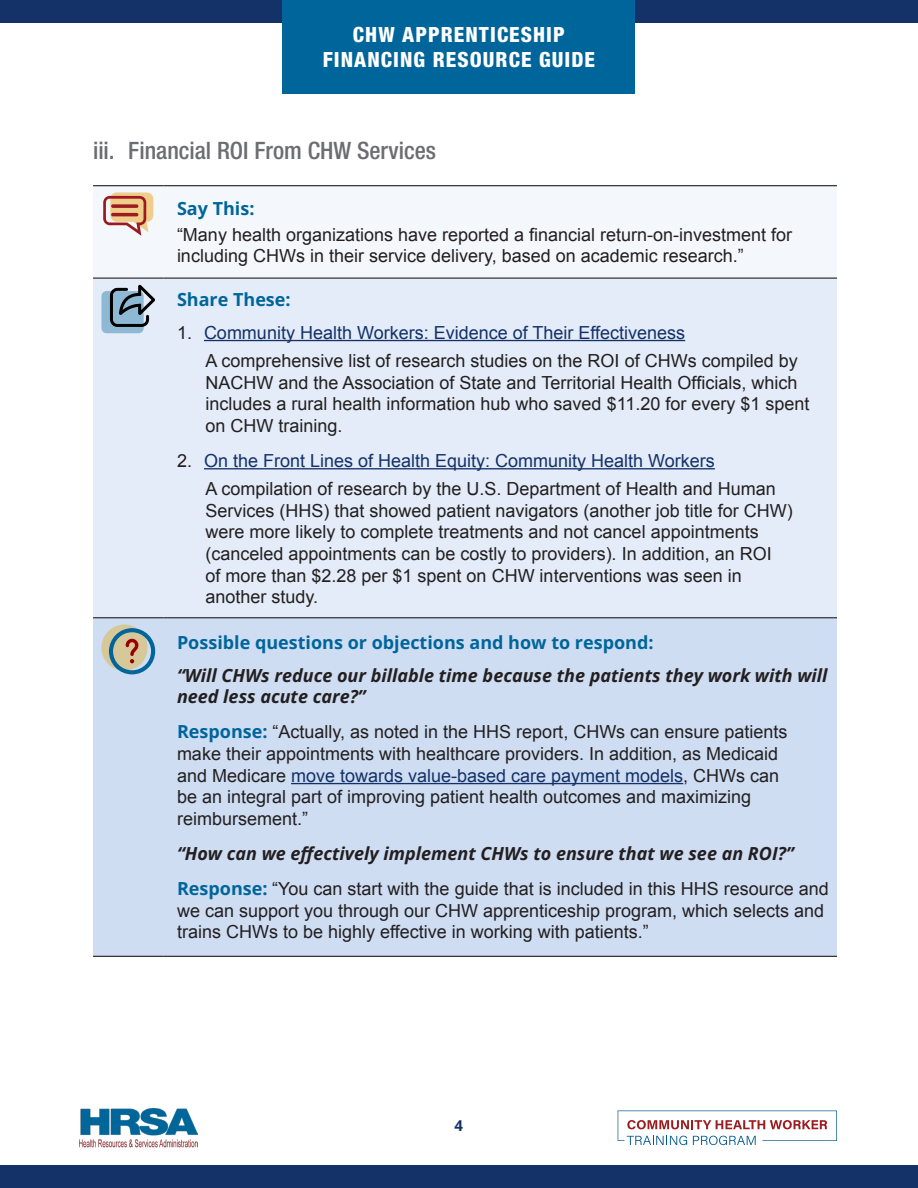
<style>
.page{position:relative;width:918px;height:1188px;background:#fff}
.page>*{position:absolute;margin:0;border:0;box-sizing:border-box;transform-origin:0 0}
.t1{font:500 condensed 24px "Prfvrw Helvetica Neue LT Std";color:#6c6d70}
.t2{font:800 condensed 21px/25.5px "Qtlndh Helvetica Neue LT Std";letter-spacing:.05em;color:#fff;text-align:center}
.t3{font:18px/21.6px "Gbqwfx Arial";color:#231f20}
.t4{font:18px/21.6px "Tjqslw Arial";color:#231f20}
.t5{font:italic 700 18px/21.6px "Fwhyvy Open Sans";color:#231f20}
.t6{font:700 18px "Mykgpf Open Sans";color:#00659b}
.t7{font:italic 700 18px "Pgxnlt Open Sans";color:#231f20}
.t8{font:700 15px "Mykgpf Open Sans";color:#143168}
.s1{font-family:"Tjqslw Arial"}
.s2{color:#143168}
.s3{font-family:"Gbqwfx Arial"}
.s4{font-family:"Mykgpf Open Sans";font-weight:700;color:#00659b}
</style>
<div class="page">
<svg style="left:618px;top:1111px;width:219px;height:34px"></svg>
<img style="left:80px;top:1108px;width:117px;height:39px">
<div style="left:0;top:0;width:918px;height:22px;background:#143168"></div>
<div style="left:0;top:1166px;width:918px;height:22px;background:#143168"></div>
<div style="left:283px;top:0;width:352px;height:94px;background:#00659b"></div>
<div style="left:93px;top:186px;width:744px;height:92px;background:#f4f8fc"></div>
<div style="left:93px;top:279px;width:744px;height:338px;background:#e3ecf8"></div>
<div style="left:93px;top:618px;width:71px;height:338px;background:#ceddf2"></div>
<div style="left:164px;top:618px;width:673px;height:338px;background:#ceddf2"></div>
<hr style="left:164px;top:956px;width:673px;height:1px;background:#231f20">
<hr style="left:164px;top:278px;width:673px;height:1px;background:#231f20">
<hr style="left:164px;top:617px;width:673px;height:1px;background:#231f20">
<hr style="left:93px;top:185px;width:71px;height:1px;background:#231f20">
<hr style="left:164px;top:185px;width:673px;height:1px;background:#231f20">
<hr style="left:93px;top:278px;width:71px;height:1px;background:#231f20">
<hr style="left:93px;top:617px;width:71px;height:1px;background:#231f20">
<hr style="left:93px;top:956px;width:71px;height:1px;background:#231f20">
<svg style="left:103px;top:192px;width:50px;height:44px"></svg>
<div style="left:101px;top:291px;width:43px;height:42px;background:#8db9d4;border-radius:5px"></div>
<svg style="left:110px;top:285px;width:45px;height:42px"></svg>
<hr style="left:204px;top:340px;width:481px;height:1px;background:#143168">
<hr style="left:204px;top:468px;width:511px;height:1px;background:#143168">
<svg style="left:101px;top:625px;width:54px;height:49px"></svg>
<hr style="left:291px;top:783px;width:392px;height:1px;background:#143168">
<p class="t2" style="left:323px;top:21px;width:274px">CHW APPRENTICESHIP<br>FINANCING RESOURCE GUIDE</p>
<h3 class="t1" style="left:93px;top:136px;width:345px">iii. Financial ROI From CHW Services</h3>
<p class="t6" style="left:177px;top:195px;width:79px">Say This:</p>
<p class="t3" style="left:177px;top:224px;width:617px">“Many health organizations have reported a financial return-on-investment for including CHWs in their service delivery, based on academic research.”</p>
<p class="t6" style="left:177px;top:286px;width:115px">Share These:</p>
<p class="t3" style="left:205px;top:318px;width:594px;line-height:28.3px;text-indent:-28px"><span class="s1">1.</span> <span class="s2">Community Health Workers: Evidence of Their Effectiveness<br></span>A comprehensive list of research studies on the ROI of CHWs compiled by</p>
<p class="t3" style="left:205px;top:372px;width:606px">NACHW and the Association of State and Territorial Health Officials, which includes a rural health information hub who saved $11.20 for every $1 spent <span class="s1">on CHW training.</span></p>
<p class="t3" style="left:205px;top:447px;width:572px;line-height:28.3px;text-indent:-28px"><span class="s1">2.</span> <span class="s2">On the Front Lines of Health Equity: Community Health Workers<br></span>A compilation of research by the U.S. Department of Health and Human</p>
<p class="t4" style="left:205px;top:500px;width:589px">Services (HHS) that showed patient navigators (another job title for CHW) were more likely to complete treatments and not cancel appointments <span class="s3">(canceled appointments can be costly to providers). In addition, an ROI<br>of more than $2.28 per $1 spent on CHW interventions was seen in </span>another study.</p>
<p class="t6" style="left:177px;top:630px;width:478px">Possible questions or objections and how to respond:</p>
<p class="t5" style="left:177px;top:664px;width:652px">“Will CHWs reduce our billable time because the patients they work with will need less acute care?”</p>
<p class="t3" style="left:177px;top:722px;width:612px"><span class="s4">Response:</span> <span class="s1">“Actually, as noted in the HHS report, CHWs can ensure patients </span>make their appointments with healthcare providers. In addition, as Medicaid and Medicare <span class="s2">move towards value-based care payment models</span><span class="s1">, CHWs can </span>be an integral part of improving patient health outcomes and maximizing reimbursement.”</p>
<p class="t7" style="left:177px;top:841px;width:618px">“How can we effectively implement CHWs to ensure that we see an ROI?”</p>
<p class="t4" style="left:177px;top:878px;width:653px"><span class="s4">Response:</span> “You can start with the guide that is included in this HHS resource and we can support you through our CHW apprenticeship program, which selects and <span class="s3">trains CHWs to be highly effective in working with patients.”</span></p>
<p class="t8" style="left:455px;top:1115px;width:10px">4</p>
</div>
